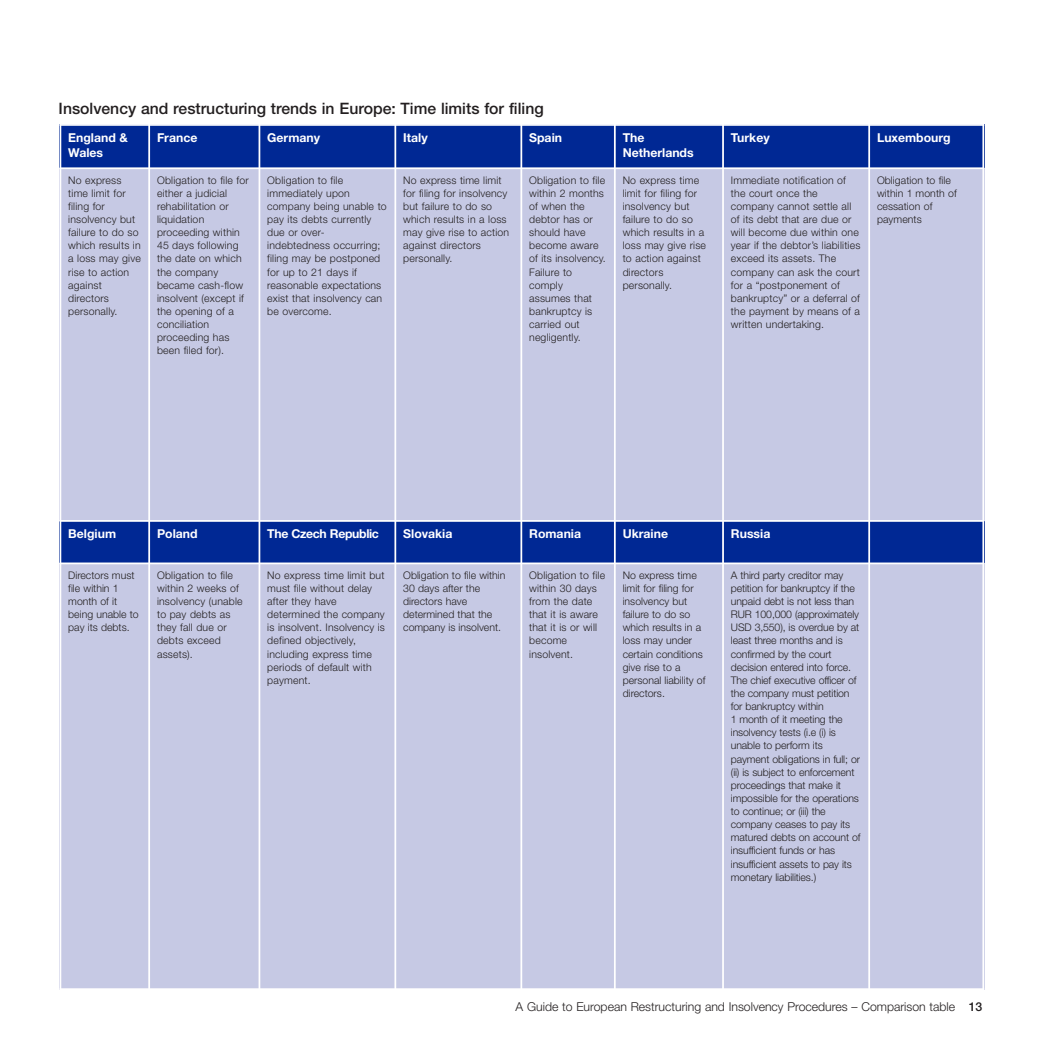
<style>
.page{position:relative;width:1042px;height:1042px;background:#fff}
.page>*{position:absolute;margin:0;border:0;box-sizing:border-box;transform-origin:0 0}
.t1{font:500 15.75px "Helvetica Neue LT";color:#231f20}
.t2{font:700 12.25px/15.8px "Helvetica Neue LT";color:#fff}
.t3{font:300 12.25px "Helvetica Neue LT";color:#231f20}
.t4{font:700 12.25px "Helvetica Neue LT";letter-spacing:-.03em;color:#fff}
.t5{font:300 10.5px/13.1px "Helvetica Neue LT";letter-spacing:.015em;color:#231f20}
.t6{font:300 10.5px/13.1px "Helvetica Neue LT";letter-spacing:-.01em;color:#231f20}
.s1{font-weight:500}
</style>
<div class="page">
<div style="left:60px;top:124px;width:89px;height:44px;background:#002894"></div>
<div style="left:149px;top:124px;width:110px;height:44px;background:#002894"></div>
<div style="left:259px;top:124px;width:136px;height:44px;background:#002894"></div>
<div style="left:395px;top:124px;width:126px;height:44px;background:#002894"></div>
<div style="left:521px;top:124px;width:94px;height:44px;background:#002894"></div>
<div style="left:615px;top:124px;width:108px;height:44px;background:#002894"></div>
<div style="left:723px;top:124px;width:146px;height:44px;background:#002894"></div>
<div style="left:869px;top:124px;width:115px;height:44px;background:#002894"></div>
<div style="left:60px;top:168px;width:89px;height:353px;background:#c6c9e4"></div>
<div style="left:149px;top:168px;width:110px;height:353px;background:#c6c9e4"></div>
<div style="left:259px;top:168px;width:136px;height:353px;background:#c6c9e4"></div>
<div style="left:395px;top:168px;width:126px;height:353px;background:#c6c9e4"></div>
<div style="left:521px;top:168px;width:94px;height:353px;background:#c6c9e4"></div>
<div style="left:615px;top:168px;width:108px;height:353px;background:#c6c9e4"></div>
<div style="left:723px;top:168px;width:146px;height:353px;background:#c6c9e4"></div>
<div style="left:869px;top:168px;width:115px;height:353px;background:#c6c9e4"></div>
<div style="left:60px;top:521px;width:89px;height:42px;background:#002894"></div>
<div style="left:149px;top:521px;width:110px;height:42px;background:#002894"></div>
<div style="left:259px;top:521px;width:136px;height:42px;background:#002894"></div>
<div style="left:395px;top:521px;width:126px;height:42px;background:#002894"></div>
<div style="left:521px;top:521px;width:94px;height:42px;background:#002894"></div>
<div style="left:615px;top:521px;width:108px;height:42px;background:#002894"></div>
<div style="left:723px;top:521px;width:146px;height:42px;background:#002894"></div>
<div style="left:869px;top:521px;width:115px;height:42px;background:#002894"></div>
<div style="left:60px;top:563px;width:89px;height:427px;background:#c6c9e4"></div>
<div style="left:149px;top:563px;width:110px;height:427px;background:#c6c9e4"></div>
<div style="left:259px;top:563px;width:136px;height:427px;background:#c6c9e4"></div>
<div style="left:395px;top:563px;width:126px;height:427px;background:#c6c9e4"></div>
<div style="left:521px;top:563px;width:94px;height:427px;background:#c6c9e4"></div>
<div style="left:615px;top:563px;width:108px;height:427px;background:#c6c9e4"></div>
<div style="left:723px;top:563px;width:146px;height:427px;background:#c6c9e4"></div>
<div style="left:869px;top:563px;width:115px;height:427px;background:#c6c9e4"></div>
<hr style="left:60px;top:124px;width:1px;height:866px;background:#fff">
<hr style="left:148px;top:124px;width:2px;height:866px;background:#fff">
<hr style="left:258px;top:124px;width:2px;height:866px;background:#fff">
<hr style="left:394px;top:124px;width:2px;height:866px;background:#fff">
<hr style="left:520px;top:124px;width:2px;height:866px;background:#fff">
<hr style="left:614px;top:124px;width:2px;height:866px;background:#fff">
<hr style="left:722px;top:124px;width:2px;height:866px;background:#fff">
<hr style="left:868px;top:124px;width:2px;height:866px;background:#fff">
<hr style="left:982px;top:124px;width:2px;height:866px;background:#fff">
<hr style="left:60px;top:124px;width:924px;height:2px;background:#fff">
<hr style="left:60px;top:167px;width:924px;height:2px;background:#fff">
<hr style="left:60px;top:520px;width:924px;height:2px;background:#fff">
<hr style="left:60px;top:562px;width:924px;height:2px;background:#fff">
<hr style="left:60px;top:988px;width:924px;height:2px;background:#fff">
<h1 class="t1" style="left:59px;top:103px;width:486px">Insolvency and restructuring trends in Europe: Time limits for filing</h1>
<p class="t2" style="left:68px;top:130px;width:61px">England &amp;<br>Wales</p>
<p class="t2" style="left:157px;top:130px;width:42px">France</p>
<p class="t2" style="left:267px;top:130px;width:54px">Germany</p>
<p class="t2" style="left:403px;top:130px;width:26px">Italy</p>
<p class="t2" style="left:529px;top:130px;width:34px">Spain</p>
<p class="t2" style="left:623px;top:130px;width:72px">The<br>Netherlands</p>
<p class="t2" style="left:731px;top:130px;width:40px">Turkey</p>
<p class="t2" style="left:877px;top:130px;width:75px">Luxembourg</p>
<p class="t5" style="left:68px;top:174px;width:74px">No express time limit for filing for insolvency but failure to do so which results in a loss may give rise to action against directors personally.</p>
<p class="t5" style="left:157px;top:174px;width:93px">Obligation to file for either a judicial rehabilitation or liquidation proceeding within<br>45 days following the date on which the company became cash-flow insolvent (except if the opening of a conciliation proceeding has been filed for).</p>
<p class="t5" style="left:267px;top:174px;width:121px">Obligation to file immediately upon company being unable to pay its debts currently due or over&shy;indebtedness occurring; filing may be postponed for up to 21 days if reasonable expectations exist that insolvency can be overcome.</p>
<p class="t5" style="left:403px;top:174px;width:107px">No express time limit for filing for insolvency but failure to do so which results in a loss may give rise to action against directors personally.</p>
<p class="t5" style="left:529px;top:174px;width:78px">Obligation to file within 2 months of when the debtor has or should have become aware of its insolvency.<br>Failure to comply assumes that bankruptcy is carried out negligently.</p>
<p class="t5" style="left:623px;top:174px;width:85px">No express time limit for filing for insolvency but failure to do so which results in a loss may give rise to action against directors personally.</p>
<p class="t5" style="left:731px;top:174px;width:131px">Immediate notification of the court once the company cannot settle all of its debt that are due or will become due within one year if the debtor’s liabilities exceed its assets. The company can ask the court for a “postponement of bankruptcy” or a deferral of the payment by means of a written undertaking.</p>
<p class="t5" style="left:877px;top:174px;width:81px">Obligation to file within 1 month of cessation of payments</p>
<p class="t2" style="left:68px;top:526px;width:49px">Belgium</p>
<p class="t2" style="left:157px;top:526px;width:42px">Poland</p>
<p class="t4" style="left:267px;top:529px;width:113px">The Czech Republic</p>
<p class="t2" style="left:403px;top:526px;width:51px">Slovakia</p>
<p class="t2" style="left:529px;top:526px;width:53px">Romania</p>
<p class="t2" style="left:623px;top:526px;width:47px">Ukraine</p>
<p class="t2" style="left:731px;top:526px;width:41px">Russia</p>
<p class="t5" style="left:68px;top:569px;width:72px">Directors must file within 1 month of it being unable to pay its debts.</p>
<p class="t5" style="left:157px;top:569px;width:87px">Obligation to file within 2 weeks of insolvency (unable to pay debts as they fall due or debts exceed assets).</p>
<p class="t5" style="left:267px;top:569px;width:119px">No express time limit but must file without delay after they have determined the company is insolvent. Insolvency is defined objectively, including express time periods of default with payment.</p>
<p class="t5" style="left:403px;top:569px;width:104px">Obligation to file within<br>30 days after the directors have determined that the company is insolvent.</p>
<p class="t5" style="left:529px;top:569px;width:77px">Obligation to file within 30 days from the date that it is aware that it is or will become insolvent.</p>
<p class="t5" style="left:623px;top:569px;width:84px">No express time limit for filing for insolvency but failure to do so which results in a loss may under certain conditions give rise to a personal liability of directors.</p>
<p class="t6" style="left:731px;top:569px;width:131px">A third party creditor may petition for bankruptcy if the unpaid debt is not less than<br>RUR 100,000 (approximately<br>USD 3,550), is overdue by at least three months and is confirmed by the court decision entered into force.<br>The chief executive officer of the company must petition for bankruptcy within<br>1 month of it meeting the insolvency tests (i.e (i) is unable to perform its payment obligations in full; or (ii) is subject to enforcement proceedings that make it impossible for the operations to continue; or (iii) the company ceases to pay its matured debts on account of insufficient funds or has insufficient assets to pay its monetary liabilities.)</p>
<p class="t3" style="left:516px;top:1002px;width:468px">A Guide to European Restructuring and Insolvency Procedures – Comparison table <span class="s1">13</span></p>
</div>
